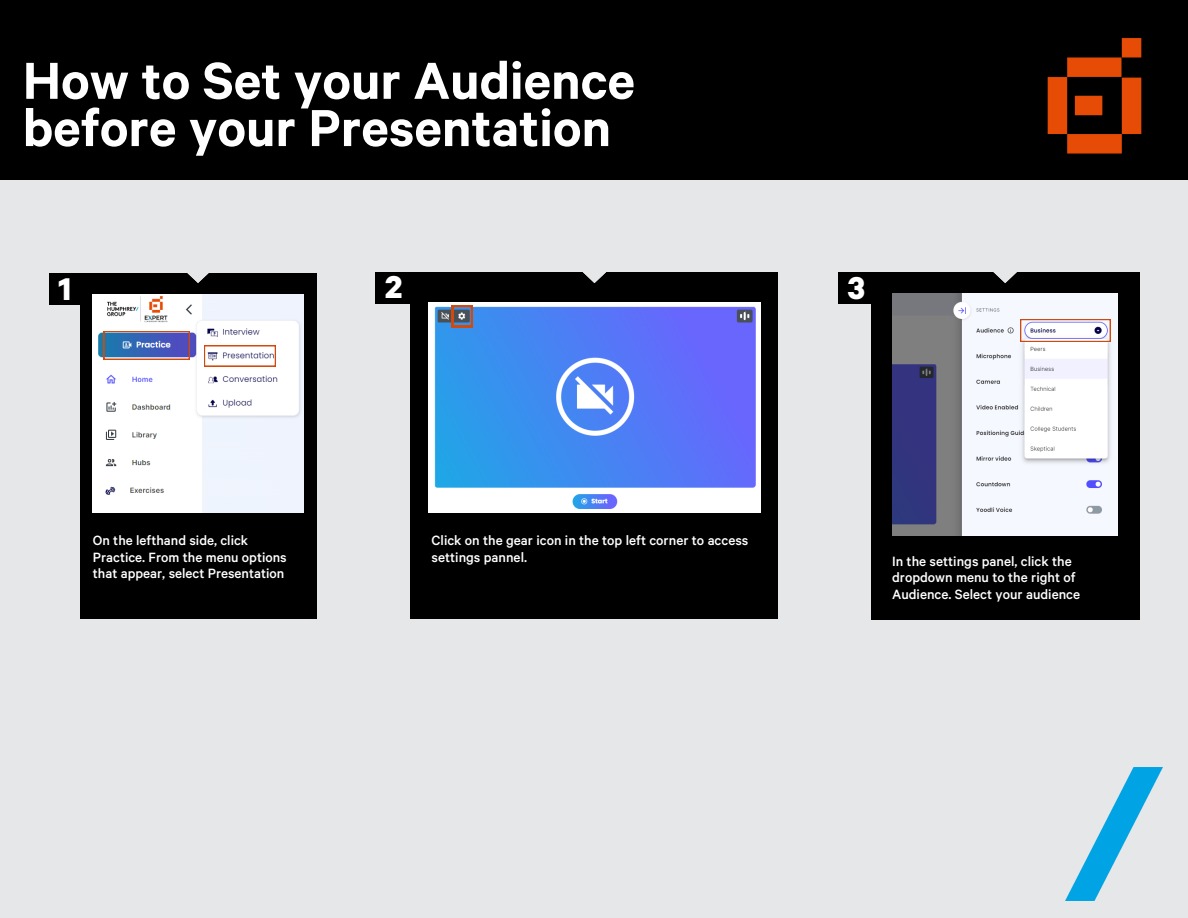
<style>
.page{position:relative;width:1188px;height:918px;background:#e6e7e8}
.page>*{position:absolute;margin:0;border:0;box-sizing:border-box;transform-origin:0 0}
.t1{font:600 58.5px/47.2px "Calibre";color:#fff}
.t2{font:700 35.55px "Calibre";color:#fff}
.t3{font:700 35.4px "Calibre";color:#fff}
.t4{font:500 15.15px/16.5px "Calibre";color:#fff}
</style>
<div class="page">
<div style="left:0;top:0;width:1188px;height:179px;background:#000"></div>
<img style="left:1047px;top:38px;width:95px;height:116px">
<div style="left:80px;top:274px;width:236px;height:345px;background:#000"></div>
<img style="left:93px;top:295px;width:210px;height:218px">
<svg style="left:104px;top:331px;width:86px;height:28px;background:#5a70b0"></svg>
<svg style="left:204px;top:345px;width:72px;height:22px;background:#e6cfc9"></svg>
<div style="left:49px;top:274px;width:35px;height:31px;background:#000"></div>
<div style="left:411px;top:272px;width:367px;height:347px;background:#000"></div>
<svg style="left:582px;top:272px;width:24px;height:11px"></svg>
<svg style="left:183px;top:273px;width:30px;height:10px"></svg>
<div style="left:871px;top:272px;width:268px;height:347px;background:#000"></div>
<svg style="left:993px;top:272px;width:24px;height:11px"></svg>
<div style="left:376px;top:272px;width:36px;height:32px;background:#000"></div>
<div style="left:838px;top:272px;width:36px;height:32px;background:#000"></div>
<img style="left:1066px;top:768px;width:96px;height:132px">
<img style="left:428px;top:302px;width:332px;height:210px">
<svg style="left:452px;top:305px;width:21px;height:22px"></svg>
<img style="left:892px;top:293px;width:226px;height:242px">
<svg style="left:1020px;top:319px;width:90px;height:23px;background:#e2d2d8"></svg>
<p class="t1" style="left:23px;top:66px;width:614px">How to Set your Audience before your Presentation</p>
<p class="t3" style="left:59px;top:277px;width:14px">1</p>
<p class="t2" style="left:385px;top:275px;width:19px">2</p>
<p class="t2" style="left:848px;top:276px;width:19px">3</p>
<p class="t4" style="left:93px;top:535px;width:195px">On the lefthand side, click<br>Practice. From the menu options that appear, select Presentation</p>
<p class="t4" style="left:432px;top:535px;width:318px">Click on the gear icon in the top left corner to access settings pannel.</p>
<p class="t4" style="left:892px;top:555px;width:190px">In the settings panel, click the dropdown menu to the right of<br>Audience. Select your audience</p>
</div>
